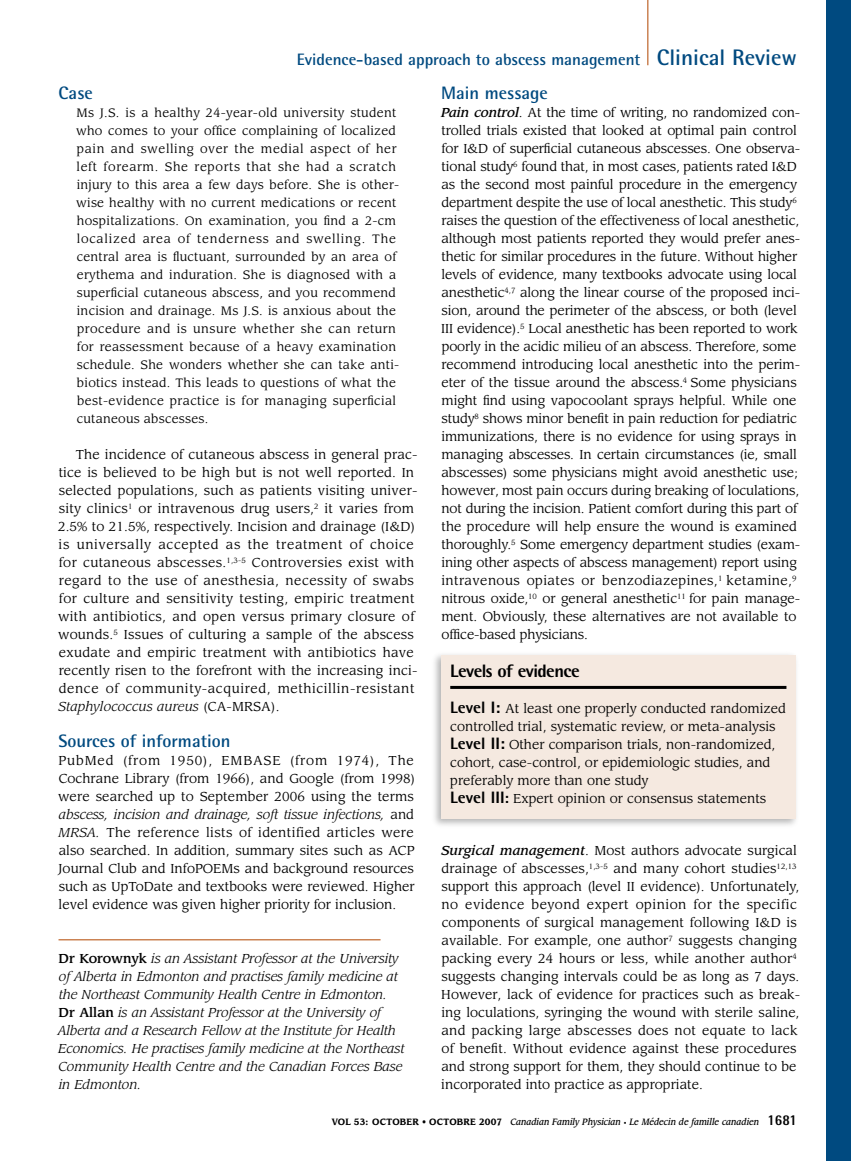
<style>
.page{position:relative;width:851px;height:1161px;background:#fff}
.page>*{position:absolute;margin:0;border:0;box-sizing:border-box;transform-origin:0 0}
.t1{font:700 18px "Rotis Semi Sans Std";color:#004a80}
.t2{font:800 18px "Rotis Semi Sans Std";color:#000}
.t3{font:700 16.5px "Rotis Semi Sans Std";color:#004a80}
.t4{font:12.75px/18px "Leawood Std";color:#000}
.t5{font:12.75px/18px "Leawood Std";letter-spacing:.025em;color:#000}
.t6{font:italic 12.75px/18px "Leawood Std";color:#000}
.t7{font:12px/18px "Leawood Std";letter-spacing:.025em;color:#000}
.t8{font:italic 500 9px "Leawood Std";color:#000;scale:.9 1}
.s1{font-size:22.5px}
.s2{font-style:italic}
.s3{font-weight:500;font-style:normal}
.s4{font-weight:500;font-style:italic}
.s5{font-family:"Rotis Semi Sans Std";font-weight:800;font-size:16.5px}
.s6{font-family:"Rotis Semi Sans Std";font-weight:800;font-size:15px}
.s7{font-weight:700;font-style:normal}
.s8{font-style:normal;font-size:6px}
.s9{font-family:"Rotis Semi Sans Std";font-weight:800;font-style:normal;font-size:15px}
</style>
<div class="page">
<div style="left:826px;top:0;width:24px;height:1161px;background:#004a80"></div>
<hr style="left:647px;top:0;width:1px;height:65px;background:#cb8354">
<hr style="left:58px;top:939px;width:322px;height:1px;background:#cb8354">
<div style="left:430px;top:651px;width:370px;height:179px;background:#000;opacity:.3"></div>
<div style="left:441px;top:656px;width:354px;height:163px;background:#f5e9e0"></div>
<hr style="left:450px;top:686px;width:336px;height:3px;background:#000">
<p class="t3" style="left:297px;top:49px;width:501px">Evidence-based approach to abscess management <span class="s1">Clinical Review</span></p>
<h1 class="t1" style="left:59px;top:82px;width:36px">Case</h1>
<p class="t7" style="left:76px;top:104px;width:324px">Ms J.S. is a healthy 24-year-old university student who comes to your office complaining of localized pain and swelling over the medial aspect of her left forearm. She reports that she had a scratch injury to this area a few days before. She is other&shy;wise healthy with no current medications or recent hospitalizations. On examination, you find a 2-cm localized area of tenderness and swelling. The central area is fluctuant, surrounded by an area of erythema and induration. She is diagnosed with a superficial cutaneous abscess, and you recommend incision and drainage. Ms J.S. is anxious about the procedure and is unsure whether she can return for reassessment because of a heavy examination schedule. She wonders whether she can take anti&shy;biotics instead. This leads to questions of what the best-evidence practice is for managing superficial cutaneous abscesses.</p>
<p class="t5" style="left:58px;top:446px;width:361px;text-indent:18px">The incidence of cutaneous abscess in general prac&shy;tice is believed to be high but is not well reported. In selected populations, such as patients visiting univer&shy;sity clinics<sup>1</sup> or intravenous drug users,<sup>2</sup> it varies from 2.5% to 21.5%, respectively. Incision and drainage (I&amp;D) is universally accepted as the treatment of choice for cutaneous abscesses.<sup>1,3-5</sup> Controversies exist with regard to the use of anesthesia, necessity of swabs for culture and sensitivity testing, empiric treatment with antibiotics, and open versus primary closure of wounds.<sup>5</sup> Issues of culturing a sample of the abscess exudate and empiric treatment with antibiotics have recently risen to the forefront with the increasing inci&shy;dence of community-acquired, methicillin-resistant <span class="s2">Staphylococcus aureus</span> (CA-MRSA).</p>
<h1 class="t1" style="left:58px;top:730px;width:173px">Sources of information</h1>
<p class="t4" style="left:58px;top:752px;width:358px;text-align:justify">PubMed (from 1950), EMBASE (from 1974), The Cochrane Library (from 1966), and Google (from 1998) were searched up to September 2006 using the terms <span class="s2">abscess, incision and drainage, soft tissue infections,</span> and <span class="s2">MRSA.</span> The reference lists of identified articles were also searched. In addition, summary sites such as ACP Journal Club and InfoPOEMs and background resources such as UpToDate and textbooks were reviewed. Higher level evidence was given higher priority for inclusion.</p>
<p class="t6" style="left:58px;top:950px;width:348px"><span class="s3">Dr Korownyk</span> is an Assistant Professor at the University of Alberta in Edmonton and practises family medicine at the Northeast Community Health Centre in Edmonton.<br><span class="s3">Dr Allan</span> is an Assistant Professor at the University of Alberta and a Research Fellow at the Institute for Health Economics. He practises family medicine at the Northeast Community Health Centre and the Canadian Forces Base in Edmonton.</p>
<h1 class="t1" style="left:441px;top:82px;width:108px">Main message</h1>
<p class="t4" style="left:441px;top:104px;width:360px"><span class="s4">Pain control</span>. At the time of writing, no randomized con&shy;trolled trials existed that looked at optimal pain control for I&amp;D of superficial cutaneous abscesses. One observa&shy;tional study<sup>6</sup> found that, in most cases, patients rated I&amp;D as the second most painful procedure in the emergency department despite the use of local anesthetic. This study<sup>6 </sup>raises the question of the effectiveness of local anesthetic, although most patients reported they would prefer anes&shy;thetic for similar procedures in the future. Without higher levels of evidence, many textbooks advocate using local anesthetic<sup>4,7</sup> along the linear course of the proposed inci&shy;sion, around the perimeter of the abscess, or both (level III evidence).<sup>5</sup> Local anesthetic has been reported to work poorly in the acidic milieu of an abscess. Therefore, some recommend introducing local anesthetic into the perim&shy;eter of the tissue around the abscess.<sup>4</sup> Some physicians might find using vapocoolant sprays helpful. While one study<sup>8</sup> shows minor benefit in pain reduction for pediatric immunizations, there is no evidence for using sprays in managing abscesses. In certain circumstances (ie, small abscesses) some physicians might avoid anesthetic use; however, most pain occurs during breaking of loculations, not during the incision. Patient comfort during this part of the procedure will help ensure the wound is examined thoroughly.<sup>5</sup> Some emergency department studies (exam&shy;ining other aspects of abscess management) report using intravenous opiates or benzodiazepines,<sup>1</sup> ketamine,<sup>9 </sup>nitrous oxide,<sup>10</sup> or general anesthetic<sup>11</sup> for pain manage&shy;ment. Obviously, these alternatives are not available to office-based physicians.</p>
<h1 class="t2" style="left:450px;top:659px;width:131px">Levels of evidence</h1>
<p class="t4" style="left:450px;top:700px;width:337px"><span class="s5">Level I:</span> At least one properly conducted randomized controlled trial, systematic review, or meta-analysis <span class="s5">Level II :</span> Other comparison trials, non-randomized, cohort, case-control, or epidemiologic studies, and preferably more than one study<br><span class="s5">Level III</span> <span class="s6">:</span> Expert opinion or consensus statements</p>
<p class="t4" style="left:441px;top:842px;width:360px"><span class="s4">Surgical management</span>. Most authors advocate surgical drainage of abscesses,<sup>1,3-5</sup> and many cohort studies<sup>12,13 </sup>support this approach (level II evidence). Unfortunately, no evidence beyond expert opinion for the specific components of surgical management following I&amp;D is available. For example, one author<sup>7</sup> suggests changing packing every 24 hours or less, while another author<sup>4 </sup>suggests changing intervals could be as long as 7 days.<br>However, lack of evidence for practices such as break&shy;ing loculations, syringing the wound with sterile saline, and packing large abscesses does not equate to lack of benefit. Without evidence against these procedures and strong support for them, they should continue to be incorporated into practice as appropriate.</p>
<p class="t8" style="left:332px;top:1116px;width:518px"><span class="s7">VOL 53: OCTOBER • OCTOBRE 2007</span> Canadian Family Physician <span class="s8">•</span> Le Médecin de famille canadien <span class="s9">1681</span></p>
</div>
